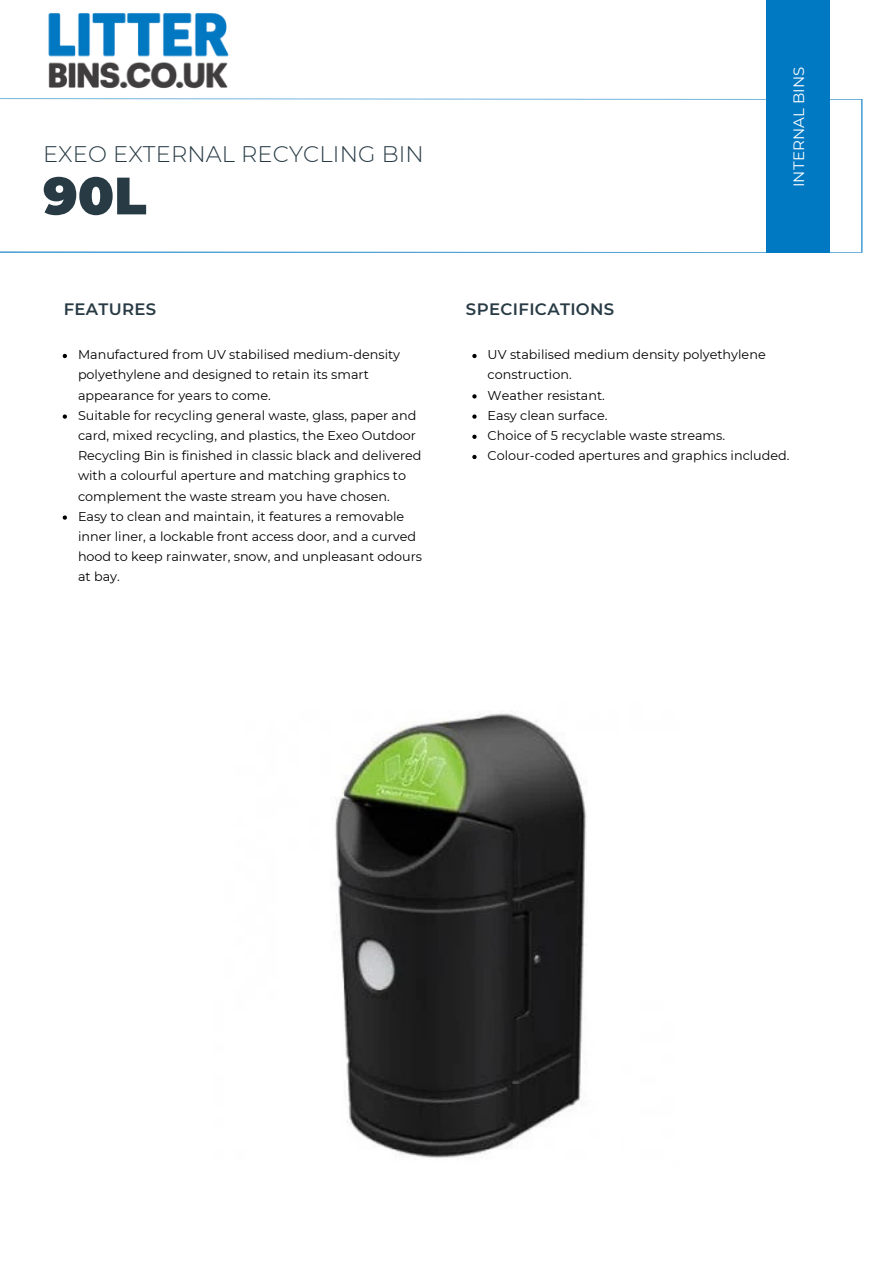
<style>
.page{position:relative;width:894px;height:1264px;background:#fff}
.page>*{position:absolute;margin:0;border:0;box-sizing:border-box;transform-origin:0 0}
.t1{font:900 52.5px "Montserrat";color:#283b45}
.t2{font:300 22.5px "Montserrat";letter-spacing:.005em;color:#283b45}
.t3{font:600 16.5px "Montserrat";letter-spacing:.02em;color:#283b45}
.t4{font:15px "Montserrat";letter-spacing:.01em;color:#fff}
.t5{font:12.75px/20.2px "Montserrat";color:#000}
</style>
<div class="page">
<svg style="left:0;top:98px;width:862px;height:155px"></svg>
<div style="left:765px;top:0;width:64px;height:252px;background:#0078c2"></div>
<img style="left:48px;top:13px;width:181px;height:76px">
<img style="left:335px;top:712px;width:252px;height:446px">
<svg style="left:63px;top:354px;width:4px;height:4px"></svg>
<svg style="left:63px;top:414px;width:4px;height:5px"></svg>
<svg style="left:63px;top:515px;width:4px;height:4px"></svg>
<svg style="left:472px;top:354px;width:4px;height:4px"></svg>
<svg style="left:472px;top:394px;width:4px;height:4px"></svg>
<svg style="left:472px;top:414px;width:4px;height:5px"></svg>
<svg style="left:472px;top:434px;width:4px;height:5px"></svg>
<svg style="left:472px;top:455px;width:4px;height:4px"></svg>
<p class="t2" style="left:43px;top:140px;width:382px">EXEO EXTERNAL RECYCLING BIN</p>
<p class="t1" style="left:43px;top:163px;width:105px">90L</p>
<p class="t4" style="left:789px;top:187px;width:124px;rotate:-90deg">WHEELED BINS</p>
<p class="t4" style="left:789px;top:187px;width:122px;rotate:-90deg">INTERNAL BINS</p>
<h4 class="t3" style="left:64px;top:299px;width:94px">FEATURES</h4>
<h4 class="t3" style="left:466px;top:299px;width:150px">SPECIFICATIONS</h4>
<h3 class="t5" style="left:78px;top:344px;width:323px">Manufactured from UV stabilised medium-density polyethylene and designed to retain its smart appearance for years to come.</h3>
<h3 class="t5" style="left:78px;top:405px;width:345px">Suitable for recycling general waste, glass, paper and card, mixed recycling, and plastics, the Exeo Outdoor Recycling Bin is finished in classic black and delivered with a colourful aperture and matching graphics to complement the waste stream you have chosen.</h3>
<p class="t5" style="left:78px;top:506px;width:345px">Easy to clean and maintain, it features a removable inner liner, a lockable front access door, and a curved hood to keep rainwater, snow, and unpleasant odours at bay.</p>
<p class="t5" style="left:487px;top:344px;width:279px">UV stabilised medium density polyethylene construction.</p>
<p class="t5" style="left:487px;top:385px;width:119px">Weather resistant.</p>
<p class="t5" style="left:487px;top:405px;width:121px">Easy clean surface.</p>
<p class="t5" style="left:487px;top:425px;width:239px">Choice of 5 recyclable waste streams.</p>
<p class="t5" style="left:487px;top:445px;width:303px">Colour-coded apertures and graphics included.</p>
</div>
